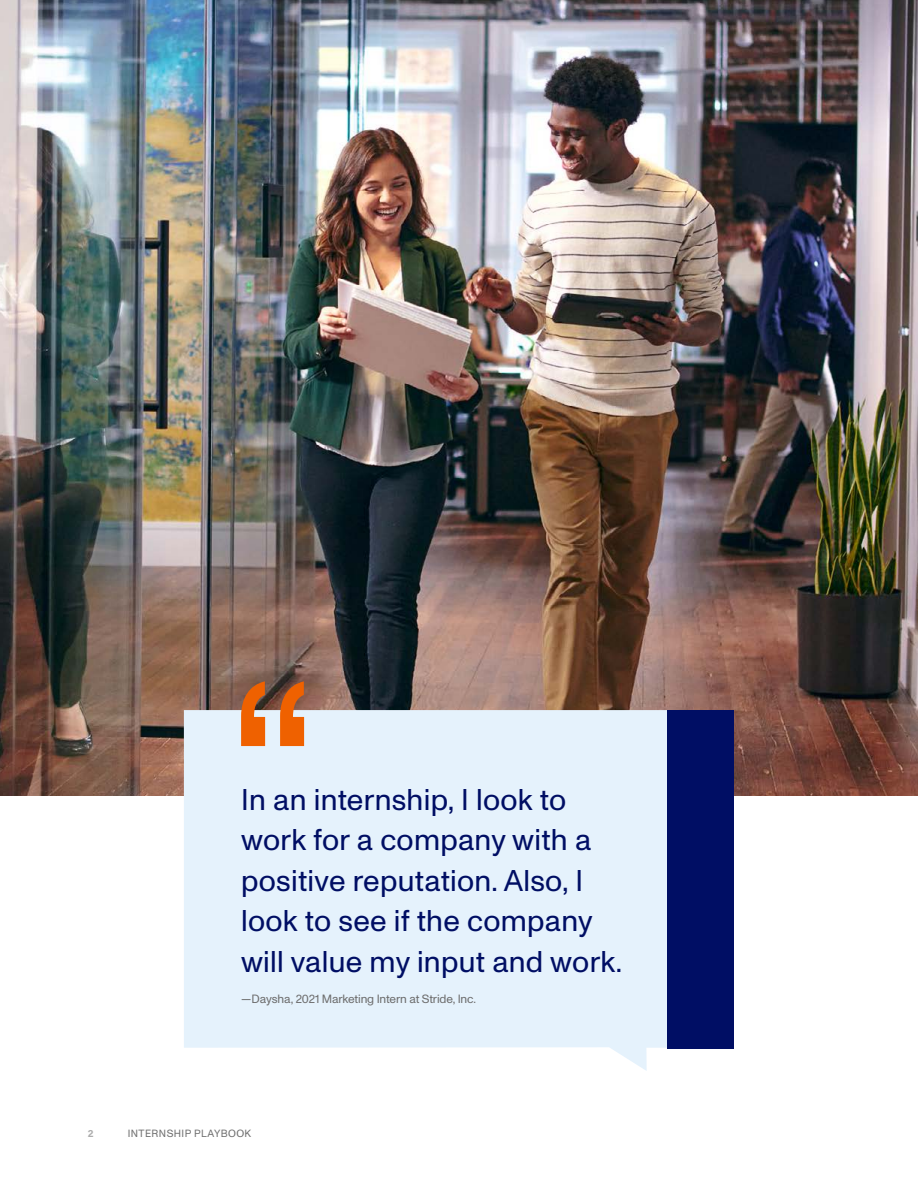
<style>
.page{position:relative;width:918px;height:1188px;background:#fff}
.page>*{position:absolute;margin:0;border:0;box-sizing:border-box;transform-origin:0 0}
.t1{font:30px/40.5px "ABC Monument Grotesk";letter-spacing:.01em;color:#000e64}
.t2{font:12px "ABC Monument Grotesk";letter-spacing:-.01em;color:#6e6e6e}
.t3{font:10.5px "ABC Monument Grotesk";letter-spacing:.04em;color:#6e6e6e}
.t4{font:10.5px "Acumin Variable Concept";color:#adadad}
</style>
<div class="page">
<img style="left:0;top:1px;width:918px;height:795px">
<div style="left:184px;top:710px;width:487px;height:361px;background:#e5f2fc"></div>
<svg style="left:241px;top:681px;width:63px;height:65px;background:#c9733a"></svg>
<div style="left:667px;top:710px;width:67px;height:338px;background:#000e64"></div>
<p class="t1" style="left:241px;top:779px;width:383px">In an internship, I look to work for a company with a positive reputation. Also, I look to see if the company will value my input and work.</p>
<p class="t2" style="left:241px;top:992px;width:236px">—Daysha, 2021 Marketing Intern at Stride, Inc.</p>
<p class="t4" style="left:88px;top:1126px;width:7px">2</p>
<p class="t3" style="left:128px;top:1128px;width:125px">INTERNSHIP PLAYBOOK</p>
</div>
